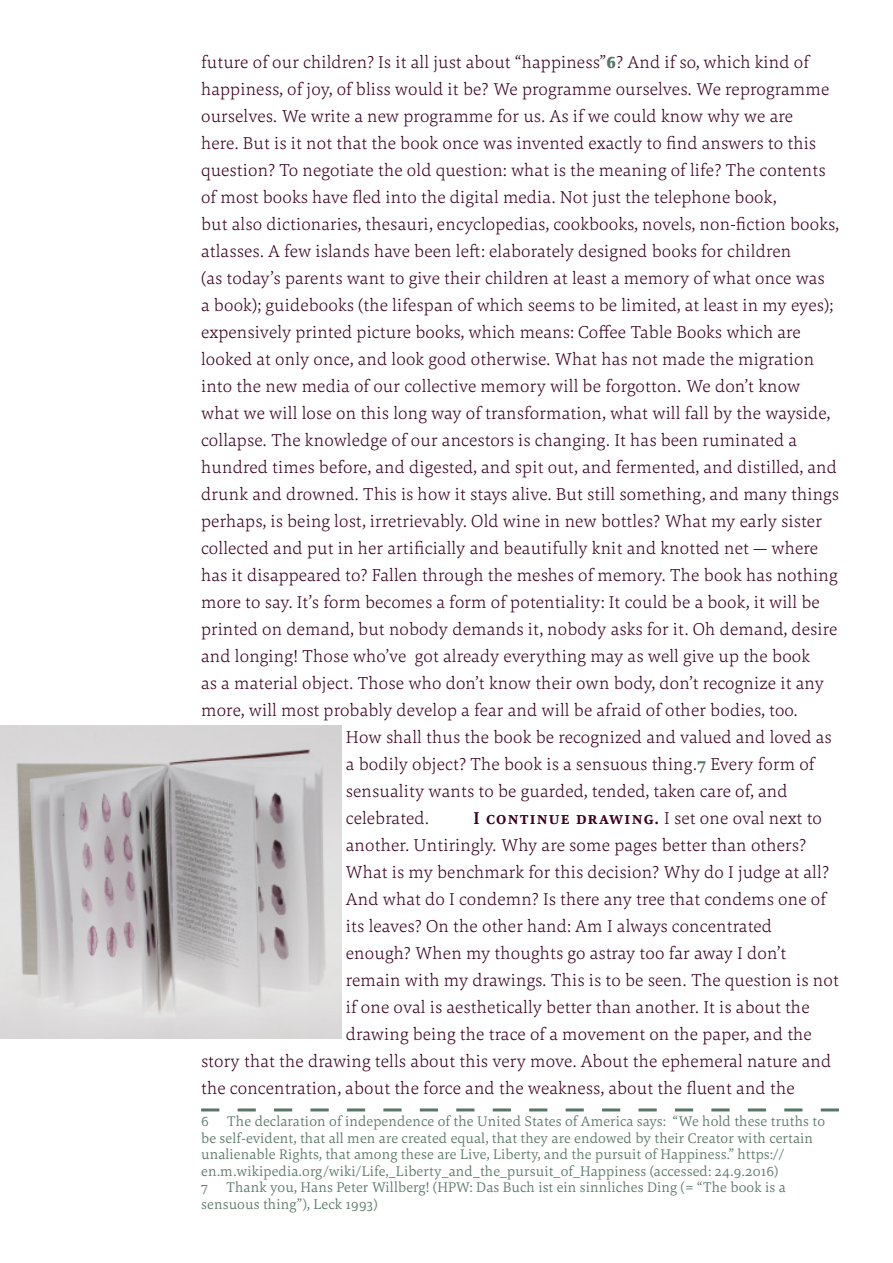
<style>
.page{position:relative;width:893px;height:1263px;background:#fff}
.page>*{position:absolute;margin:0;border:0;box-sizing:border-box;transform-origin:0 0}
.t1{font:200 18px "Carrara";letter-spacing:.01em;color:#3b0021}
.t2{font:700 18px "Carrara";letter-spacing:.07em;color:#3b0021}
.FN{font:300 14.7px/16.5px "Carrara";letter-spacing:.01em;color:#597768}
.s1{font-weight:900;color:#597768}
.s2{font-weight:200}
</style>
<div class="page">
<svg style="left:201px;top:1108px;width:638px;height:3px"></svg>
<img style="left:0;top:725px;width:342px;height:314px">
<p class="t1" style="left:201px;top:50px;width:609px">future of our children? Is it all just about “happiness”<span class="s1">6</span>? And if so, which kind of</p>
<p class="t1" style="left:201px;top:77px;width:630px">happiness, of joy, of bliss would it be? We programme ourselves. We reprogramme</p>
<p class="t1" style="left:201px;top:104px;width:593px">ourselves. We write a new programme for us. As if we could know why we are</p>
<p class="t1" style="left:201px;top:131px;width:616px">here. But is it not that the book once was invented exactly to find answers to this</p>
<p class="t1" style="left:201px;top:158px;width:626px">question? To negotiate the old question: what is the meaning of life? The contents</p>
<p class="t1" style="left:201px;top:185px;width:577px">of most books have fled into the digital media. Not just the telephone book,</p>
<p class="t1" style="left:201px;top:212px;width:639px">but also dictionaries, thesauri, encyclopedias, cookbooks, novels, non-fiction books,</p>
<p class="t1" style="left:201px;top:239px;width:592px">atlasses. A few islands have been left: elaborately designed books for children</p>
<p class="t1" style="left:201px;top:266px;width:625px">(as today’s parents want to give their children at least a memory of what once was</p>
<p class="t1" style="left:201px;top:293px;width:634px">a book); guidebooks (the lifespan of which seems to be limited, at least in my eyes);</p>
<p class="t1" style="left:201px;top:320px;width:601px">expensively printed picture books, which means: Coffee Table Books which are</p>
<p class="t1" style="left:201px;top:347px;width:614px">looked at only once, and look good otherwise. What has not made the migration</p>
<p class="t1" style="left:201px;top:374px;width:601px">into the new media of our collective memory will be forgotton. We don’t know</p>
<p class="t1" style="left:201px;top:401px;width:631px">what we will lose on this long way of transformation, what will fall by the wayside,</p>
<p class="t1" style="left:201px;top:428px;width:597px">collapse. The knowledge of our ancestors is changing. It has been ruminated a</p>
<p class="t1" style="left:201px;top:455px;width:637px">hundred times before, and digested, and spit out, and fermented, and distilled, and</p>
<p class="t1" style="left:201px;top:482px;width:639px">drunk and drowned. This is how it stays alive. But still something, and many things</p>
<p class="t1" style="left:201px;top:509px;width:622px">perhaps, is being lost, irretrievably. Old wine in new bottles? What my early sister</p>
<p class="t1" style="left:201px;top:536px;width:619px">collected and put in her artificially and beautifully knit and knotted net — where</p>
<p class="t1" style="left:201px;top:563px;width:638px">has it disappeared to? Fallen through the meshes of memory. The book has nothing</p>
<p class="t1" style="left:201px;top:590px;width:620px">more to say. It’s form becomes a form of potentiality: It could be a book, it will be</p>
<p class="t1" style="left:201px;top:617px;width:638px">printed on demand, but nobody demands it, nobody asks for it. Oh demand, desire</p>
<p class="t1" style="left:201px;top:644px;width:611px">and longing! Those who’ve got already everything may as well give up the book</p>
<p class="t1" style="left:201px;top:671px;width:624px">as a material object. Those who don’t know their own body, don’t recognize it any</p>
<p class="t1" style="left:201px;top:698px;width:598px">more, will most probably develop a fear and will be afraid of other bodies, too.</p>
<p class="t1" style="left:346px;top:725px;width:487px">How shall thus the book be recognized and valued and loved as</p>
<p class="t1" style="left:346px;top:752px;width:470px">a bodily object? The book is a sensuous thing.<span class="s1">7</span> Every form of</p>
<p class="t1" style="left:346px;top:779px;width:443px">sensuality wants to be guarded, tended, taken care of, and</p>
<p class="t1" style="left:346px;top:806px;width:84px">celebrated.</p>
<p class="t2" style="left:474px;top:806px;width:350px">I continue drawing. <span class="s2">I set one oval next to</span></p>
<p class="t1" style="left:346px;top:833px;width:462px">another. Untiringly. Why are some pages better than others?</p>
<p class="t1" style="left:346px;top:860px;width:485px">What is my benchmark for this decision? Why do I judge at all?</p>
<p class="t1" style="left:346px;top:887px;width:482px">And what do I condemn? Is there any tree that condems one of</p>
<p class="t1" style="left:346px;top:914px;width:428px">its leaves? On the other hand: Am I always concentrated</p>
<p class="t1" style="left:346px;top:941px;width:442px">enough? When my thoughts go astray too far away I don’t</p>
<p class="t1" style="left:346px;top:968px;width:494px">remain with my drawings. This is to be seen. The question is not</p>
<p class="t1" style="left:346px;top:995px;width:465px">if one oval is aesthetically better than another. It is about the</p>
<p class="t1" style="left:346px;top:1022px;width:468px">drawing being the trace of a movement on the paper, and the</p>
<p class="t1" style="left:201px;top:1049px;width:632px">story that the drawing tells about this very move. About the ephemeral nature and</p>
<p class="t1" style="left:201px;top:1076px;width:595px">the concentration, about the force and the weakness, about the fluent and the</p>
<p class="FN" style="left:201px;top:1113px;width:625px">6 The declaration of independence of the United States of America says: “We hold these truths to be self-evident, that all men are created equal, that they are endowed by their Creator with certain unalienable Rights, that among these are Live, Liberty, and the pursuit of Happiness.” https:// en.m.wikipedia.org/wiki/Life,_Liberty_and_the_pursuit_of_Happiness (accessed: 24.9.2016)</p>
<p class="FN" style="left:201px;top:1179px;width:586px">7 Thank you, Hans Peter Willberg! (HPW: Das Buch ist ein sinnliches Ding (= “The book is a sensuous thing”), Leck 1993)</p>
</div>
